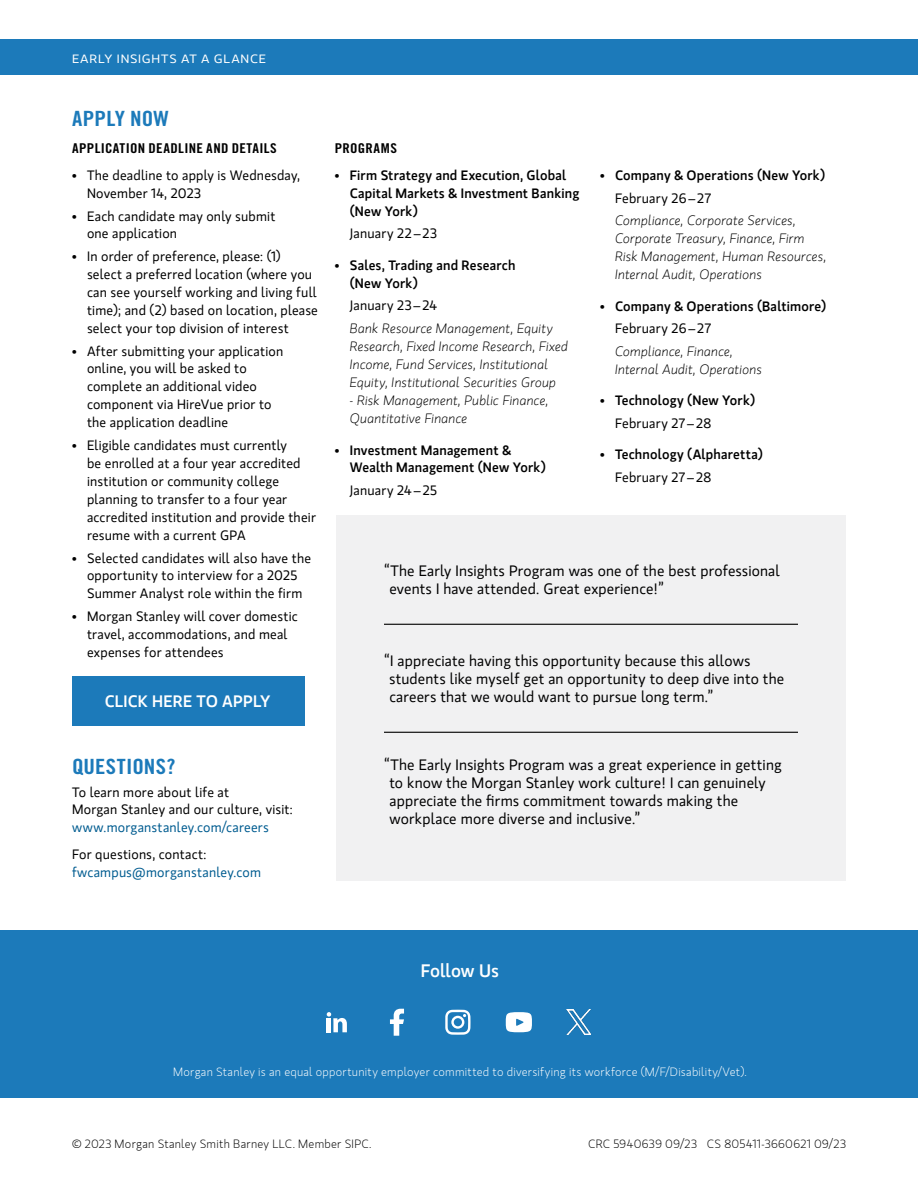
<style>
.page{position:relative;width:918px;height:1188px;background:#fff}
.page>*{position:absolute;margin:0;border:0;box-sizing:border-box;transform-origin:0 0}
.t1{font:21px "Trade Gothic LT Std Bd Cn 20";letter-spacing:.01em;color:#1c7aba;scale:1.1 1}
.t2{font:500 18px "MS Gloriola II Std";color:#fff}
.t3{font:500 16.5px "MS Gloriola II Std";letter-spacing:.01em;color:#fff}
.t4{font:15px/18px "MS Gloriola II Std";letter-spacing:.01em;color:#000}
.t5{font:13.5px/18px "MS Gloriola II Std";letter-spacing:.015em;color:#000}
.t6{font:italic 300 13.5px/18px "MS Gloriola II Std";letter-spacing:.01em;color:#000}
.t7{font:500 13.5px/18px "MS Gloriola II Std";letter-spacing:.015em;color:#000}
.t8{font:13.5px "MS Gloriola II Std";letter-spacing:.015em;color:#005c90}
.t9{font:13.5px "Trade Gothic LT Std Bd Cn 20";letter-spacing:.025em;color:#000;scale:1.1 1}
.t10{font:300 12px "MS Gloriola II Std";letter-spacing:.02em;color:#fff}
.t11{font:300 12px "MS Gloriola II Std";letter-spacing:.02em;color:#000}
.t12{font:12px "MS Gloriola II Std";letter-spacing:.06em;color:#fff;scale:1.1 1}
.s1{font-size:12px}
.s2{font-weight:400;font-size:12px}
.s3{font-weight:400}
</style>
<div class="page">
<div style="left:0;top:39px;width:918px;height:36px;background:#1c7aba"></div>
<div style="left:0;top:930px;width:918px;height:168px;background:#1c7aba"></div>
<svg style="left:445px;top:1010px;width:26px;height:25px"></svg>
<svg style="left:327px;top:1012px;width:20px;height:20px"></svg>
<svg style="left:390px;top:1009px;width:14px;height:27px"></svg>
<svg style="left:506px;top:1012px;width:26px;height:20px"></svg>
<div style="left:72px;top:676px;width:233px;height:50px;background:#1c7aba"></div>
<div style="left:336px;top:516px;width:510px;height:365px;background:#f1f1f2"></div>
<hr style="left:384px;top:624px;width:414px;height:1px;background:#000">
<hr style="left:384px;top:732px;width:414px;height:1px;background:#000">
<img style="left:567px;top:1010px;width:24px;height:25px">
<p class="t12" style="left:72px;top:51px;width:178px">EARLY INSIGHTS AT A GLANCE</p>
<h1 class="t1" style="left:72px;top:106px;width:90px">APPLY NOW</h1>
<p class="t9" style="left:72px;top:140px;width:188px">APPLICATION DEADLINE AND DETAILS</p>
<p class="t5" style="left:87px;top:166px;width:215px;text-indent:-15px"><span class="s1">•</span> The deadline to apply is Wednesday,<br>November 14, 2023</p>
<p class="t5" style="left:87px;top:206px;width:190px;text-indent:-15px"><span class="s1">•</span> Each candidate may only submit one application</p>
<p class="t5" style="left:87px;top:247px;width:232px;text-indent:-15px"><span class="s1">•</span> In order of preference, please: (1) select a preferred location (where you can see yourself working and living full time); and (2) based on location, please select your top division of interest</p>
<p class="t5" style="left:87px;top:341px;width:198px;text-indent:-15px"><span class="s1">•</span> After submitting your application online, you will be asked to complete an additional video component via HireVue prior to the application deadline</p>
<p class="t5" style="left:87px;top:436px;width:231px;text-indent:-15px"><span class="s1">•</span> Eligible candidates must currently<br>be enrolled at a four year accredited institution or community college planning to transfer to a four year accredited institution and provide their resume with a current GPA</p>
<p class="t5" style="left:72px;top:548px;width:241px;text-align:center"><span class="s1">•</span> Selected candidates will also have the opportunity to interview for a 2025<br>Summer Analyst role within the firm</p>
<p class="t5" style="left:87px;top:607px;width:212px;text-indent:-15px"><span class="s1">•</span> Morgan Stanley will cover domestic travel, accommodations, and meal expenses for attendees</p>
<p class="t3" style="left:105px;top:689px;width:167px">CLICK HERE TO APPLY</p>
<p class="t9" style="left:335px;top:140px;width:58px">PROGRAMS</p>
<p class="t7" style="left:350px;top:166px;width:231px;text-indent:-15px"><span class="s2">•</span> Firm Strategy and Execution, Global<br>Capital Markets &amp; Investment Banking (New York)</p>
<p class="t5" style="left:350px;top:224px;width:89px">January 22–23</p>
<p class="t7" style="left:350px;top:256px;width:167px;text-indent:-15px"><span class="s2">•</span> Sales, Trading and Research (New York)</p>
<p class="t5" style="left:350px;top:296px;width:89px">January 23–24</p>
<p class="t6" style="left:350px;top:319px;width:220px">Bank Resource Management, Equity Research, Fixed Income Research, Fixed Income, Fund Services, Institutional Equity, Institutional Securities Group</p>
<p class="t6" style="left:350px;top:391px;width:200px">- Risk Management, Public Finance,<br>Quantitative Finance</p>
<p class="t7" style="left:350px;top:440px;width:198px;text-indent:-15px"><span class="s2">•</span> Investment Management &amp;<br>Wealth Management (New York)</p>
<p class="t5" style="left:350px;top:481px;width:89px">January 24–25</p>
<p class="t7" style="left:615px;top:164px;width:212px;line-height:22.5px;text-indent:-15px"><span class="s2">•</span> Company &amp; Operations (New York)<br><span class="s3">February 26–27</span></p>
<p class="t6" style="left:615px;top:211px;width:213px">Compliance, Corporate Services, Corporate Treasury, Finance, Firm Risk Management, Human Resources, Internal Audit, Operations</p>
<p class="t7" style="left:615px;top:294px;width:213px;line-height:22.5px;text-indent:-15px"><span class="s2">•</span> Company &amp; Operations (Baltimore)<br><span class="s3">February 26–27</span></p>
<p class="t6" style="left:615px;top:342px;width:149px">Compliance, Finance,<br>Internal Audit, Operations</p>
<p class="t7" style="left:615px;top:389px;width:142px;line-height:22.5px;text-indent:-15px"><span class="s2">•</span> Technology (New York)<br><span class="s3">February 27–28</span></p>
<p class="t7" style="left:615px;top:443px;width:149px;line-height:22.5px;text-indent:-15px"><span class="s2">•</span> Technology (Alpharetta)<br><span class="s3">February 27–28</span></p>
<p class="t4" style="left:389px;top:561px;width:392px;text-indent:-5px">“The Early Insights Program was one of the best professional events I have attended. Great experience!”</p>
<p class="t4" style="left:385px;top:651px;width:401px">“I appreciate having this opportunity because this allows students like myself get an opportunity to deep dive into the careers that we would want to pursue long term.”</p>
<h1 class="t1" style="left:72px;top:754px;width:96px">QUESTIONS?</h1>
<p class="t5" style="left:72px;top:782px;width:222px">To learn more about life at<br>Morgan Stanley and our culture, visit:</p>
<p class="t8" style="left:72px;top:819px;width:199px">www.morganstanley.com/careers</p>
<p class="t5" style="left:72px;top:845px;width:136px">For questions, contact:</p>
<p class="t8" style="left:72px;top:864px;width:191px">fwcampus@morganstanley.com</p>
<p class="t4" style="left:389px;top:755px;width:394px;text-indent:-5px">“The Early Insights Program was a great experience in getting to know the Morgan Stanley work culture! I can genuinely appreciate the firms commitment towards making the workplace more diverse and inclusive.”</p>
<h2 class="t2" style="left:421px;top:958px;width:80px">Follow Us</h2>
<p class="t10" style="left:173px;top:1065px;width:575px">Morgan Stanley is an equal opportunity employer committed to diversifying its workforce (M/F/Disability/Vet).</p>
<p class="t11" style="left:72px;top:1137px;width:301px">© 2023 Morgan Stanley Smith Barney LLC. Member SIPC.</p>
<p class="t11" style="left:588px;top:1137px;width:259px">CRC 5940639 09/23 CS 805411-3660621 09/23</p>
</div>
